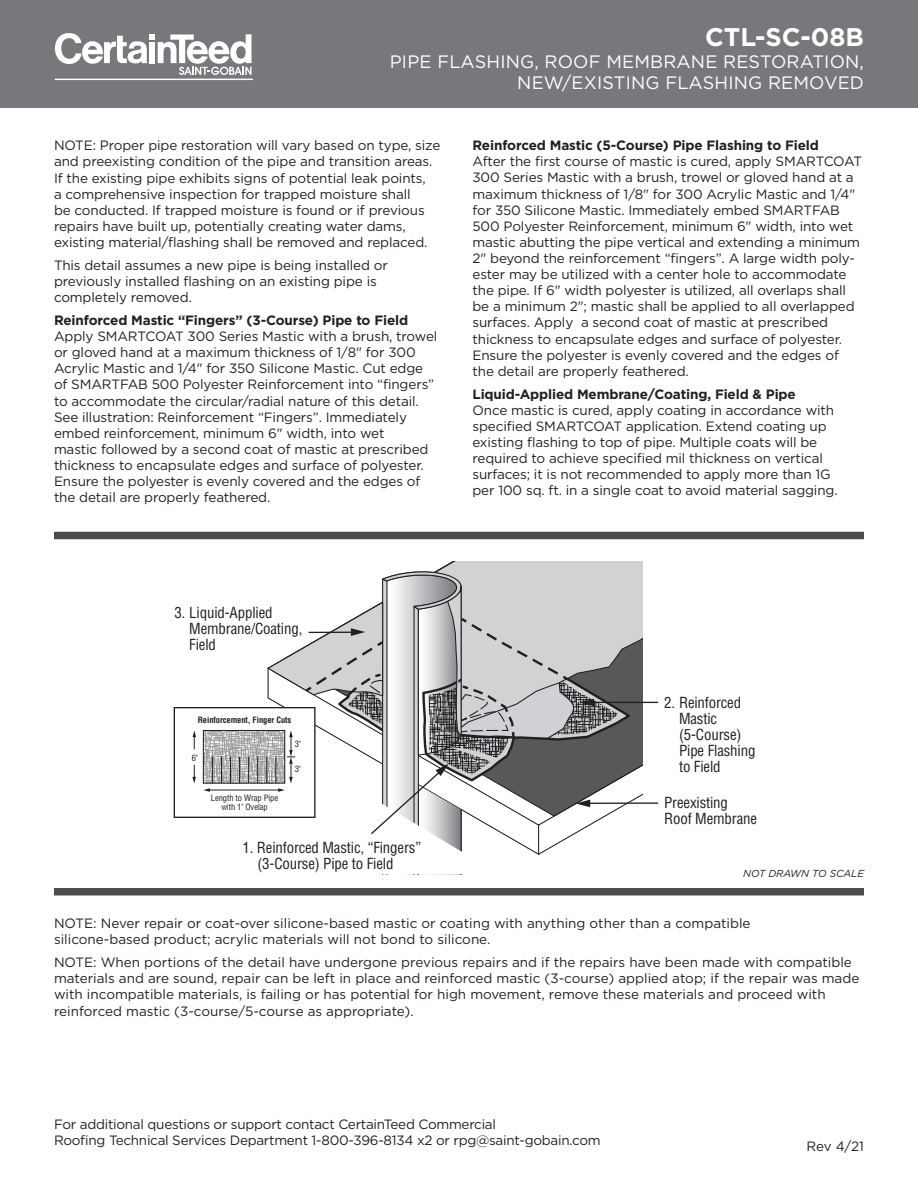
<style>
.page{position:relative;width:918px;height:1188px;background:#fff}
.page>*{position:absolute;margin:0;border:0;box-sizing:border-box;transform-origin:0 0}
.t1{font:700 25.5px "Gotham";color:#fff}
.t2{font:18px/20.1px "Gotham";letter-spacing:.01em;color:#fff}
.t3{font:condensed 14.85px/15.9px "Helvetica LT Std";letter-spacing:-.01em;color:#231f20}
.t4{font:13.5px/16px "Gotham";letter-spacing:-.01em;color:#231f20}
.t5{font:700 13.5px "Gotham";letter-spacing:-.01em;color:#231f20}
.t6{font:italic 10.2px "Gotham";color:#231f20}
.t7{font:condensed 8.55px/9.1px "Helvetica LT Std";letter-spacing:-.01em;color:#231f20;text-align:center}
.t8{font:700 condensed 8.55px "Helvetica LT Std";letter-spacing:-.01em;color:#231f20}
</style>
<div class="page">
<svg style="left:282px;top:531px;width:361px;height:271px"></svg>
<svg style="left:432px;top:531px;width:211px;height:199px;background:#a2a3a4"></svg>
<div style="left:440px;top:526px;width:320px;height:35px;background:#fff"></div>
<div style="left:174px;top:707px;width:142px;height:111px;border:1px solid #231f20"></div>
<svg style="left:203px;top:730px;width:63px;height:53px;background:#b3b2b2"></svg>
<svg style="left:257px;top:757px;width:1px;height:26px"></svg>
<svg style="left:248px;top:757px;width:1px;height:26px"></svg>
<svg style="left:239px;top:757px;width:1px;height:26px"></svg>
<svg style="left:230px;top:757px;width:1px;height:26px"></svg>
<svg style="left:221px;top:757px;width:1px;height:26px"></svg>
<svg style="left:192px;top:765px;width:4px;height:18px"></svg>
<svg style="left:193px;top:731px;width:3px;height:18px"></svg>
<hr style="left:209px;top:790px;width:70px;height:1px;background:#231f20">
<svg style="left:203px;top:757px;width:10px;height:35px"></svg>
<hr style="left:588px;top:802px;width:70px;height:2px;background:#231f20">
<hr style="left:591px;top:702px;width:67px;height:1px;background:#231f20">
<svg style="left:266px;top:563px;width:365px;height:292px"></svg>
<div style="left:0;top:0;width:918px;height:108px;background:#76787b"></div>
<svg style="left:55px;top:33px;width:197px;height:42px"></svg>
<hr style="left:55px;top:79px;width:198px;height:1px;background:#fff">
<div style="left:54px;top:532px;width:810px;height:7px;background:#4b4c4d"></div>
<div style="left:54px;top:888px;width:810px;height:8px;background:#4b4c4d"></div>
<h1 class="t1" style="left:705px;top:20px;width:160px">CTL-SC-08B</h1>
<h2 class="t2" style="left:517px;top:52px;width:348px;text-indent:-128px">PIPE FLASHING, ROOF MEMBRANE RESTORATION,<br>New/Existing</h2>
<h2 class="t2" style="left:665px;top:72px;width:25px">Flashing</h2>
<h2 class="t2" style="left:768px;top:72px;width:28px">Remo</h2>
<h2 class="t2" style="left:824px;top:72px;width:27px">ved</h2>
<p class="t4" style="left:54px;top:137px;width:388px">NOTE: Proper pipe restoration will vary based on type, size and preexisting condition of the pipe and transition areas.<br>If the existing pipe exhibits signs of potential leak points,<br>a comprehensive inspection for trapped moisture shall<br>be conducted. If trapped moisture is found or if previous repairs have built up, potentially creating water dams, existing material/flashing shall be removed and replaced.</p>
<p class="t4" style="left:54px;top:257px;width:335px">This detail assumes a new pipe is being installed or previously installed flashing on an existing pipe is completely removed.</p>
<p class="t5" style="left:54px;top:311px;width:356px">Reinforced Mastic “Fingers” (3-Course) Pipe to Field</p>
<p class="t4" style="left:54px;top:328px;width:385px">Apply SMARTCOAT 300 Series Mastic with a brush, trowel or gloved hand at a maximum thickness of 1/8" for 300<br>Acrylic Mastic and 1/4" for 350 Silicone Mastic. Cut edge of SMARTFAB 500 Polyester Reinforcement into “fingers” to accommodate the circular/radial nature of this detail.<br>See illustration: Reinforcement “Fingers”. Immediately embed reinforcement, minimum 6" width, into wet<br>mastic followed by a second coat of mastic at prescribed thickness to encapsulate edges and surface of polyester.<br>Ensure the polyester is evenly covered and the edges of the detail are properly feathered.</p>
<p class="t5" style="left:472px;top:136px;width:348px">Reinforced Mastic (5-Course) Pipe Flashing to Field</p>
<p class="t4" style="left:472px;top:153px;width:391px">After the first course of mastic is cured, apply SMARTCOAT 300 Series Mastic with a brush, trowel or gloved hand at a maximum thickness of 1/8" for 300 Acrylic Mastic and 1/4" for 350 Silicone Mastic. Immediately embed SMARTFAB 500 Polyester Reinforcement, minimum 6" width, into wet mastic abutting the pipe vertical and extending a minimum 2" beyond the reinforcement “fingers”. A large width poly&shy;ester may be utilized with a center hole to accommodate the pipe. If 6" width polyester is utilized, all overlaps shall be a minimum 2"; mastic shall be applied to all overlapped surfaces. Apply a second coat of mastic at prescribed thickness to encapsulate edges and surface of polyester.<br>Ensure the polyester is evenly covered and the edges of the detail are properly feathered.</p>
<p class="t5" style="left:473px;top:385px;width:325px">Liquid-Applied Membrane/Coating, Field &amp; Pipe</p>
<p class="t4" style="left:473px;top:402px;width:367px">Once mastic is cured, apply coating in accordance with specified SMARTCOAT application. Extend coating up existing flashing to top of pipe. Multiple coats will be required to achieve specified mil thickness on vertical surfaces; it is not recommended to apply more than 1G per 100 sq. ft. in a single coat to avoid material sagging.</p>
<p class="t3" style="left:189px;top:605px;width:115px;text-indent:-15px">3. Liquid-Applied<br>Membrane/Coating,<br>Field</p>
<p class="t8" style="left:198px;top:715px;width:95px">Reinforcement, Finger Cuts</p>
<p class="t7" style="left:192px;top:753px;width:8px">6"</p>
<p class="t7" style="left:211px;top:794px;width:69px">Length to Wrap Pipe with 1" Ovelap</p>
<p class="t7" style="left:295px;top:739px;width:8px">3"</p>
<p class="t7" style="left:295px;top:764px;width:8px">3"</p>
<p class="t3" style="left:257px;top:840px;width:165px;text-indent:-15px">1. Reinforced Mastic, “Fingers” (3-Course) Pipe to Field</p>
<p class="t3" style="left:679px;top:695px;width:78px;text-indent:-15px">2. Reinforced<br>Mastic (5-Course)<br>Pipe Flashing to Field</p>
<p class="t3" style="left:664px;top:795px;width:95px">Preexisting<br>Roof Membrane</p>
<p class="t6" style="left:743px;top:867px;width:122px">NOT DRAWN TO SCALE</p>
<p class="t4" style="left:54px;top:915px;width:698px">NOTE: Never repair or coat-over silicone-based mastic or coating with anything other than a compatible silicone-based product; acrylic materials will not bond to silicone.</p>
<p class="t4" style="left:54px;top:954px;width:807px">NOTE: When portions of the detail have undergone previous repairs and if the repairs have been made with compatible materials and are sound, repair can be left in place and reinforced mastic (3-course) applied atop; if the repair was made with incompatible materials, is failing or has potential for high movement, remove these materials and proceed with reinforced mastic (3-course/5-course as appropriate).</p>
<p class="t4" style="left:54px;top:1116px;width:548px">For additional questions or support contact CertainTeed Commercial<br>Roofing Technical Services Department 1-800-396-8134 x2 or rpg@saint-gobain.com</p>
<p class="t4" style="left:806px;top:1138px;width:59px">Rev 4/21</p>
</div>
